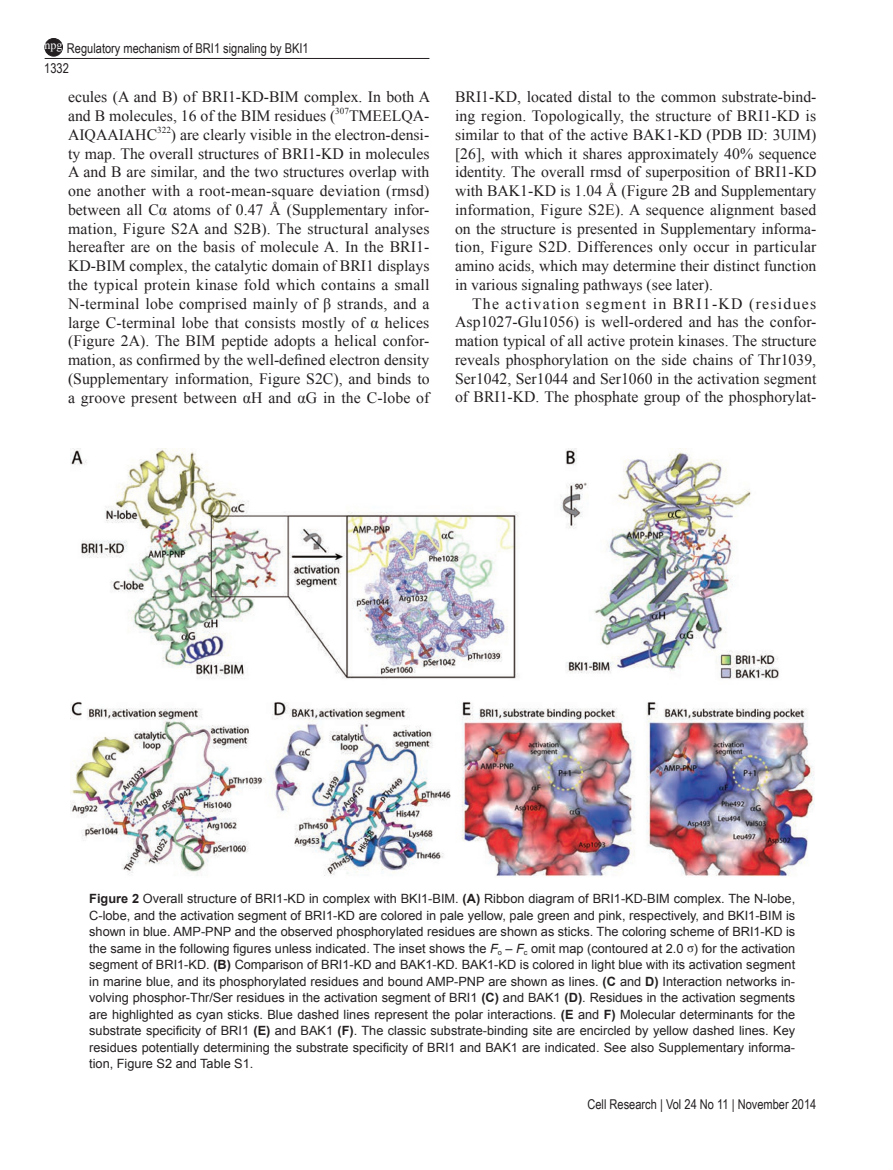
<style>
.page{position:relative;width:893px;height:1170px;background:#fff}
.page>*{position:absolute;margin:0;border:0;box-sizing:border-box;transform-origin:0 0}
.t1{font:15.75px/18.8px "Times New Roman PSMT2";color:#231f20;text-align:justify}
.t2{font:15.75px/18.8px "Times New Roman";letter-spacing:.01em;color:#231f20}
.t3{font:13.5px "Arial Narrow";color:#231f20}
.t4{font:12.75px/16.5px "Arial MT2";color:#231f20}
.t5{font:12.75px "Arial";color:#231f20}
.t6{font:12px "Times New Roman PSMT2";color:#fff}
.t7{font:9.15px "Times New Roman PSMT2";color:#231f20}
.s1{font-family:"Times New Roman PSMT2"}
.s2{font-weight:700}
.s3{font-style:italic}
.s4{font-family:"Arial MT2"}
.s5{font-family:"Times New Roman"}
.s6{font-family:"Arial";font-weight:700}
.s7{font-family:"Arial"}
</style>
<div class="page">
<hr style="left:45px;top:58px;width:384px;height:1px;background:#231f20">
<div style="left:45px;top:38px;width:17px;height:18px;background:#231f20;border-radius:50%"></div>
<div style="left:45px;top:38px;width:18px;height:18px;border:1px solid #231f20;border-radius:50%"></div>
<img style="left:70px;top:449px;width:744px;height:427px">
<p class="t3" style="left:67px;top:39px;width:243px">Regulatory mechanism of BRI1 signaling by BKI1</p>
<p class="t6" style="left:45px;top:37px;width:20px">npg</p>
<p class="t3" style="left:44px;top:58px;width:26px">1332</p>
<p class="t1" style="left:68px;top:87px;width:364px">ecules (A and B) of BRI1-KD-BIM complex. In both A and B molecules, 16 of the BIM residues (</p>
<p class="t7" style="left:335px;top:104px;width:15px">307</p>
<p class="t1" style="left:349px;top:106px;width:82px">TMEELQA-</p>
<p class="t1" style="left:68px;top:125px;width:91px">AIQAAIAHC</p>
<p class="t7" style="left:157px;top:123px;width:15px">322</p>
<p class="t1" style="left:68px;top:125px;width:363px;text-indent:103px">) are clearly visible in the electron-densi&shy;ty map. The overall structures of BRI1-KD in molecules A and B are similar, and the two structures overlap with one another with a root-mean-square deviation (rmsd)</p>
<p class="t2" style="left:68px;top:200px;width:363px">between all Cα atoms of 0.47 Å (Supplementary infor<span class="s1">-</span></p>
<p class="t1" style="left:68px;top:219px;width:363px">mation, Figure S2A and S2B). The structural analyses hereafter are on the basis of molecule A. In the BRI1- KD-BIM complex, the catalytic domain of BRI1 displays the typical protein kinase fold which contains a small</p>
<p class="t2" style="left:68px;top:294px;width:363px">N-terminal lobe comprised mainly of β strands, and a large C-terminal lobe that consists mostly of α helices</p>
<p class="t1" style="left:68px;top:331px;width:363px">(Figure 2A). The BIM peptide adopts a helical confor-</p>
<p class="t2" style="left:68px;top:350px;width:363px">mation, as confirmed by the well-defined electron density</p>
<p class="t1" style="left:68px;top:369px;width:363px">(Supplementary information, Figure S2C), and binds to</p>
<p class="t2" style="left:68px;top:387px;width:363px">a groove present between αH and αG in the C-lobe of</p>
<p class="t1" style="left:455px;top:87px;width:363px">BRI1-KD, located distal to the common substrate-bind&shy;ing region. Topologically, the structure of BRI1-KD is similar to that of the active BAK1-KD (PDB ID: 3UIM) [26], with which it shares approximately 40% sequence identity. The overall rmsd of superposition of BRI1-KD with BAK1-KD is 1.04 Å (Figure 2B and Supplementary information, Figure S2E). A sequence alignment based on the structure is presented in Supplementary informa&shy;tion, Figure S2D. Differences only occur in particular amino acids, which may determine their distinct function in various signaling pathways (see later).</p>
<p class="t1" style="left:455px;top:294px;width:363px;text-indent:17px">The activation segment in BRI1-KD (residues Asp1027-Glu1056) is well-ordered and has the confor&shy;mation typical of all active protein kinases. The structure reveals phosphorylation on the side chains of Thr1039, Ser1042, Ser1044 and Ser1060 in the activation segment of BRI1-KD. The phosphate group of the phosphorylat-</p>
<p class="t5" style="left:89px;top:890px;width:707px"><span class="s2">Figure 2</span> Overall structure of BRI1-KD in complex with BKI1-BIM. <span class="s2">(A)</span> Ribbon diagram of BRI1-KD-BIM complex. The N-lobe,</p>
<p class="t4" style="left:89px;top:906px;width:707px">C-lobe, and the activation segment of BRI1-KD are colored in pale yellow, pale green and pink, respectively, and BKI1-BIM is shown in blue. AMP-PNP and the observed phosphorylated residues are shown as sticks. The coloring scheme of BRI1-KD is</p>
<p class="t5" style="left:89px;top:939px;width:707px">the same in the following figures unless indicated. The inset shows the <span class="s3">F</span><sub>o</sub> <span class="s4">–</span> <span class="s3">F</span><sub>c</sub> <span class="s4">omit map (contoured at 2.0</span> <span class="s5">σ</span><span class="s4">) for the activation</span></p>
<p class="t4" style="left:89px;top:956px;width:707px;text-align:justify">segment of BRI1-KD. <span class="s6">(B)</span> Comparison of BRI1-KD and BAK1-KD. BAK1-KD is colored in light blue with its activation segment in marine blue, and its phosphorylated residues and bound AMP-PNP are shown as lines. <span class="s6">(C</span> and <span class="s6">D)</span> Interaction networks in&shy;volving phosphor-Thr/Ser residues in the activation segment of BRI1 <span class="s6">(C)</span> and BAK1 <span class="s6">(D)</span>. Residues in the activation segments are highlighted as cyan sticks. Blue dashed lines represent the polar interactions. <span class="s6">(E</span> and <span class="s6">F)</span> Molecular determinants for the <span class="s7">substrate specificity of BRI1</span> <span class="s6">(E)</span> and BAK1 <span class="s6">(F)</span>. The classic substrate-binding site are encircled by yellow dashed lines. Key</p>
<p class="t5" style="left:89px;top:1038px;width:707px">residues potentially determining the substrate specificity of BRI1 and BAK1 are indicated. See also Supplementary informa<span class="s4">-</span></p>
<p class="t4" style="left:89px;top:1055px;width:166px">tion, Figure S2 and Table S1.</p>
<p class="t3" style="left:587px;top:1094px;width:230px">Cell Research | Vol 24 No 11 | November 2014</p>
</div>
